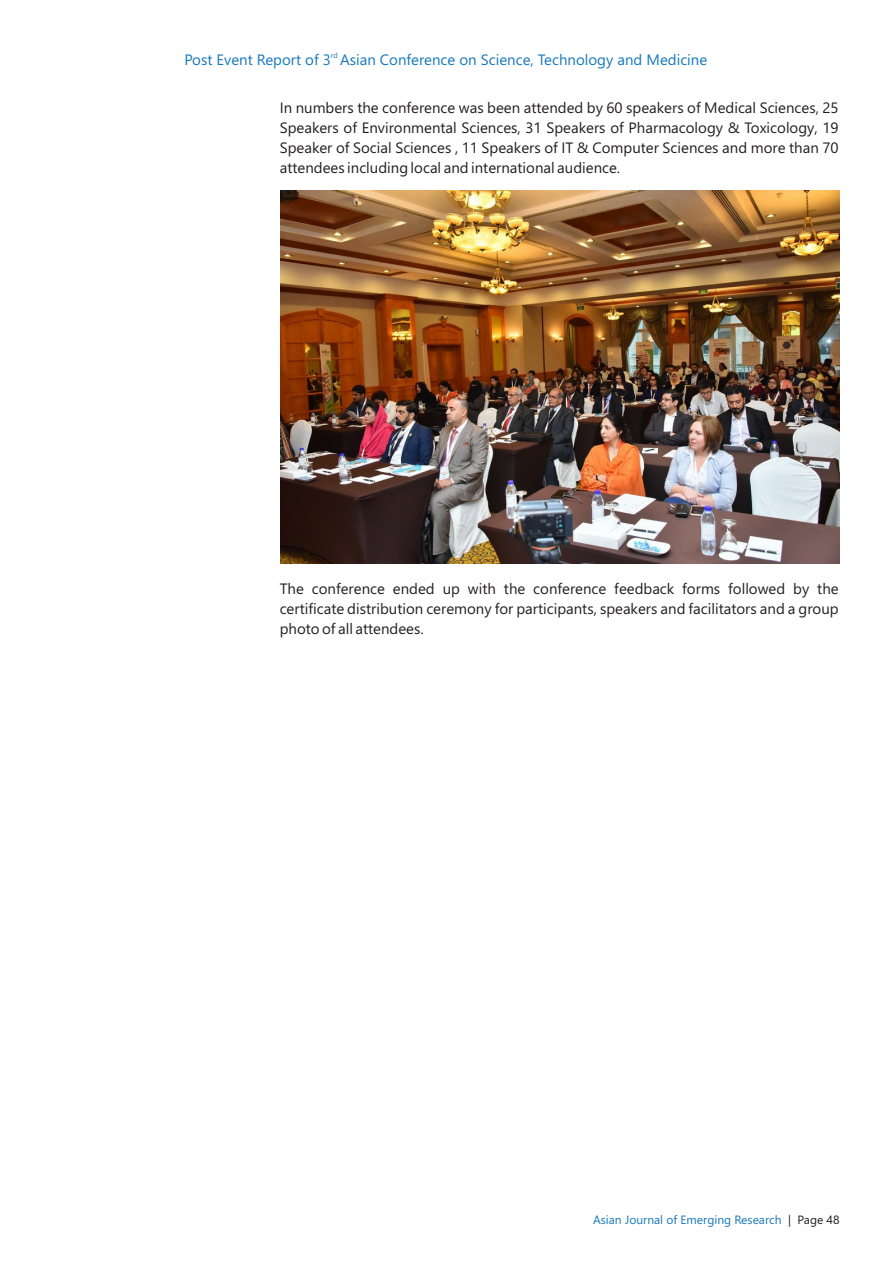
<style>
.page{position:relative;width:893px;height:1263px;background:#fff}
.page>*{position:absolute;margin:0;border:0;box-sizing:border-box;transform-origin:0 0}
.t1{font:15px/20px "Segoe UI";color:#231f20;text-align:justify}
.t2{font:15px "Segoe UI";color:#1778ba}
.t3{font:12px "Segoe UI";color:#1778ba}
.t4{font:7.5px "Segoe UI";color:#1778ba}
.s1{color:#231f20}
</style>
<div class="page">
<img style="left:280px;top:191px;width:559px;height:373px">
<p class="t4" style="left:331px;top:52px;width:9px">rd</p>
<p class="t2" style="left:184px;top:54px;width:524px">Post Event Report of 3 Asian Conference on Science, Technology and Medicine</p>
<p class="t1" style="left:280px;top:99px;width:560px">In numbers the conference was been attended by 60 speakers of Medical Sciences, 25<br>Speakers of Environmental Sciences, 31 Speakers of Pharmacology &amp; Toxicology, 19<br>Speaker of Social Sciences , 11 Speakers of IT &amp; Computer Sciences and more than 70 attendees including local and international audience.</p>
<p class="t1" style="left:280px;top:580px;width:560px">The conference ended up with the conference feedback forms followed by the certificate distribution ceremony for participants, speakers and facilitators and a group photo of all attendees.</p>
<p class="t3" style="left:593px;top:1215px;width:248px">Asian Journal of Emerging Research <span class="s1">| Page 48</span></p>
</div>
